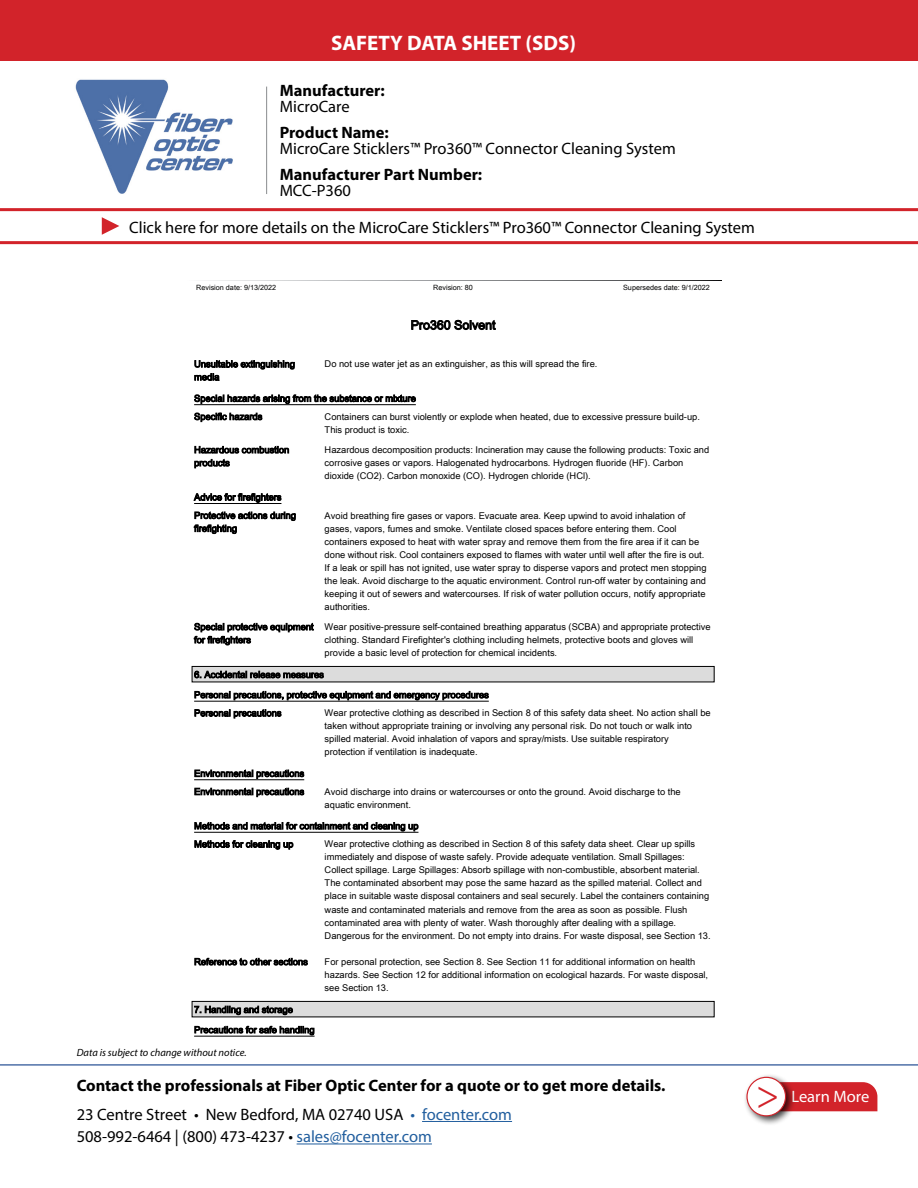
<style>
.page{position:relative;width:918px;height:1188px;background:#fff}
.page>*{position:absolute;margin:0;border:0;box-sizing:border-box;transform-origin:0 0}
.t1{font:42px "Minion Pro";color:#d2232a}
.t2{font:700 21px "Myriad Pro";color:#fff}
.t3{font:16.5px/22.5px "Myriad Pro";color:#000}
.t4{font:700 16.5px/16.5px "Myriad Pro";color:#000}
.t5{font:16.5px "Myriad Pro";color:#fff}
.t6{font:12.45px "Arial Unicode MS";color:#000}
.t7{font:italic 10.5px "Myriad Pro";color:#000}
.t8{font:9.3px/13px "Arial Unicode MS";color:#000}
.t9{font:7.2px "Arial Unicode MS";color:#000}
.s1{font-weight:400}
.s2{font-weight:700}
.s3{color:#215e9e}
</style>
<div class="page">
<hr style="left:422px;top:1121px;width:90px;height:1px;background:#215e9e">
<hr style="left:297px;top:1144px;width:135px;height:1px;background:#215e9e">
<hr style="left:0;top:1064px;width:918px;height:2px;background:#4f70a8">
<img style="left:75px;top:79px;width:158px;height:115px">
<hr style="left:266px;top:87px;width:1px;height:107px;background:#8a8c8e">
<div style="left:796px;top:1082px;width:81px;height:29px;background:#d2232a"></div>
<div style="left:743px;top:1074px;width:53px;height:52px;background:#000;opacity:.75"></div>
<div style="left:747px;top:1077px;width:39px;height:39px;background:#fff;border-radius:50%"></div>
<div style="left:746px;top:1077px;width:40px;height:39px;border:1px solid #d2232a;border-radius:50%"></div>
<hr style="left:0;top:241px;width:918px;height:3px;background:#d2232a">
<hr style="left:0;top:208px;width:918px;height:3px;background:#d2232a">
<svg style="left:102px;top:217px;width:17px;height:18px"></svg>
<div style="left:0;top:0;width:918px;height:60px;background:#d2232a"></div>
<hr style="left:194px;top:404px;width:222px;height:1px;background:#000">
<hr style="left:194px;top:503px;width:87px;height:1px;background:#000">
<div style="left:192px;top:666px;width:522px;height:16px;background:#dcdcdc"></div>
<div style="left:192px;top:666px;width:522px;height:16px;border:1px solid #000"></div>
<hr style="left:194px;top:701px;width:295px;height:1px;background:#000">
<hr style="left:194px;top:779px;width:110px;height:1px;background:#000">
<hr style="left:194px;top:832px;width:224px;height:1px;background:#000">
<div style="left:192px;top:1001px;width:522px;height:16px;background:#dcdcdc"></div>
<div style="left:192px;top:1001px;width:522px;height:16px;border:1px solid #000"></div>
<hr style="left:194px;top:1036px;width:121px;height:1px;background:#000">
<p class="t2" style="left:331px;top:29px;width:246px">SAFETY DATA SHEET (SDS)</p>
<p class="t4" style="left:280px;top:81px;width:107px">Manufacturer:<br><span class="s1">MicroCare</span></p>
<p class="t3" style="left:280px;top:124px;width:398px;line-height:16.5px"><span class="s2">Product Name:<br></span>MicroCare Sticklers™ Pro360™ Connector Cleaning System</p>
<p class="t4" style="left:280px;top:165px;width:204px">Manufacturer Part Number:</p>
<p class="t3" style="left:280px;top:179px;width:73px">MCC-P360</p>
<p class="t3" style="left:129px;top:216px;width:627px">Click here for more details on the MicroCare Sticklers™ Pro360™ Connector Cleaning System</p>
<p class="t9" style="left:196px;top:282px;width:82px">Revision date: 9/13/2022</p>
<p class="t9" style="left:433px;top:282px;width:41px">Revision: 80</p>
<p class="t9" style="left:623px;top:282px;width:88px">Supersedes date: 9/1/2022</p>
<p class="t6" style="left:411px;top:316px;width:86px">Pro360 Solvent</p>
<p class="t8" style="left:194px;top:357px;width:102px">Unsuitable extinguishing media</p>
<p class="t8" style="left:325px;top:357px;width:274px">Do not use water jet as an extinguisher, as this will spread the fire.</p>
<p class="t8" style="left:194px;top:389px;width:223px;line-height:18.1px">Special hazards arising from the substance or mixture<br>Specific hazards</p>
<p class="t8" style="left:325px;top:410px;width:377px">Containers can burst violently or explode when heated, due to excessive pressure build-up.<br>This product is toxic.</p>
<p class="t8" style="left:194px;top:443px;width:97px">Hazardous combustion products</p>
<p class="t8" style="left:325px;top:443px;width:386px">Hazardous decomposition products: Incineration may cause the following products: Toxic and corrosive gases or vapors. Halogenated hydrocarbons. Hydrogen fluoride (HF). Carbon dioxide (CO2). Carbon monoxide (CO). Hydrogen chloride (HCl).</p>
<p class="t8" style="left:194px;top:488px;width:103px;line-height:18.1px">Advice for firefighters<br>Protective actions during</p>
<p class="t8" style="left:194px;top:522px;width:44px">firefighting</p>
<p class="t8" style="left:325px;top:509px;width:383px">Avoid breathing fire gases or vapors. Evacuate area. Keep upwind to avoid inhalation of gases, vapors, fumes and smoke. Ventilate closed spaces before entering them. Cool containers exposed to heat with water spray and remove them from the fire area if it can be done without risk. Cool containers exposed to flames with water until well after the fire is out.<br>If a leak or spill has not ignited, use water spray to disperse vapors and protect men stopping the leak. Avoid discharge to the aquatic environment. Control run-off water by containing and keeping it out of sewers and watercourses. If risk of water pollution occurs, notify appropriate authorities.</p>
<p class="t8" style="left:194px;top:620px;width:121px">Special protective equipment for firefighters</p>
<p class="t8" style="left:325px;top:620px;width:388px">Wear positive-pressure self-contained breathing apparatus (SCBA) and appropriate protective clothing. Standard Firefighter's clothing including helmets, protective boots and gloves will provide a basic level of protection for chemical incidents.</p>
<p class="t8" style="left:194px;top:664px;width:296px;line-height:20.2px">6. Accidental release measures<br>Personal precautions, protective equipment and emergency procedures</p>
<p class="t8" style="left:194px;top:706px;width:89px">Personal precautions</p>
<p class="t8" style="left:325px;top:706px;width:388px">Wear protective clothing as described in Section 8 of this safety data sheet. No action shall be taken without appropriate training or involving any personal risk. Do not touch or walk into spilled material. Avoid inhalation of vapors and spray/mists. Use suitable respiratory protection if ventilation is inadequate.</p>
<p class="t8" style="left:194px;top:764px;width:112px;line-height:18.1px">Environmental precautions<br>Environmental precautions</p>
<p class="t8" style="left:325px;top:785px;width:358px">Avoid discharge into drains or watercourses or onto the ground. Avoid discharge to the aquatic environment.</p>
<p class="t8" style="left:194px;top:817px;width:226px;line-height:18.1px">Methods and material for containment and cleaning up<br>Methods for cleaning up</p>
<p class="t8" style="left:325px;top:837px;width:388px">Wear protective clothing as described in Section 8 of this safety data sheet. Clear up spills immediately and dispose of waste safely. Provide adequate ventilation. Small Spillages:<br>Collect spillage. Large Spillages: Absorb spillage with non-combustible, absorbent material.<br>The contaminated absorbent may pose the same hazard as the spilled material. Collect and place in suitable waste disposal containers and seal securely. Label the containers containing waste and contaminated materials and remove from the area as soon as possible. Flush contaminated area with plenty of water. Wash thoroughly after dealing with a spillage.<br>Dangerous for the environment. Do not empty into drains. For waste disposal, see Section 13.</p>
<p class="t8" style="left:194px;top:955px;width:115px">Reference to other sections</p>
<p class="t8" style="left:325px;top:955px;width:385px">For personal protection, see Section 8. See Section 11 for additional information on health hazards. See Section 12 for additional information on ecological hazards. For waste disposal, see Section 13.</p>
<p class="t8" style="left:194px;top:999px;width:122px;line-height:20.2px">7. Handling and storage<br>Precautions for safe handling</p>
<p class="t7" style="left:77px;top:1046px;width:171px">Data is subject to change without notice.</p>
<p class="t4" style="left:77px;top:1076px;width:590px">Contact the professionals at Fiber Optic Center for a quote or to get more details.</p>
<p class="t3" style="left:77px;top:1103px;width:437px">23 Centre Street • New Bedford, MA 02740 USA <span class="s3">• focenter.com<br></span>508-992-6464 | (800) 473-4237 • <span class="s3">sales@focenter.com</span></p>
<p class="t1" style="left:756px;top:1066px;width:25px">&gt;</p>
<p class="t5" style="left:791px;top:1087px;width:79px">Learn More</p>
</div>
